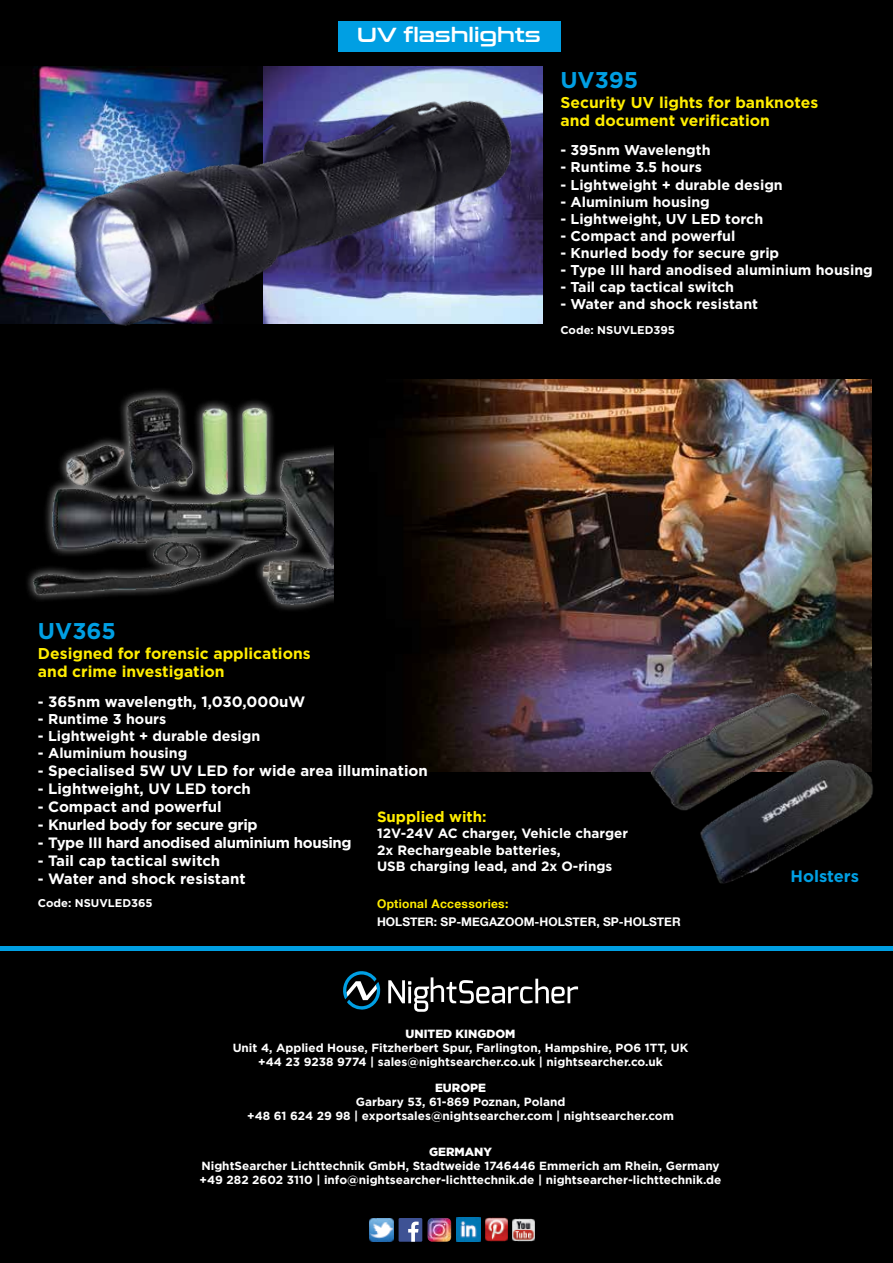
<style>
.page{position:relative;width:893px;height:1263px;background:#000}
.page>*{position:absolute;margin:0;border:0;box-sizing:border-box;transform-origin:0 0}
.t1{font:700 22.8px "Gotham";color:#009fe3}
.t2{font:20.25px "Conthrax Sb";color:#fff}
.t3{font:700 16.5px "Gotham";color:#009fe3}
.t4{font:700 15.6px/18px "Gotham";color:#ffed00}
.t5{font:700 15px "Gotham";color:#fff}
.t6{font:700 15px "Gotham";letter-spacing:-.025em;color:#fff}
.t7{font:700 15px "Gotham";color:#ffed00}
.t8{font:700 14.25px "Gotham";color:#fff}
.t9{font:700 13.5px/16.5px "Gotham";color:#fff}
.t10{font:700 12px "Helvetica Neue";color:#fff}
.t11{font:700 12px "Helvetica Neue";letter-spacing:.025em;color:#ffed00}
.t12{font:700 11.85px/13.8px "Gotham";color:#fff;text-align:center}
.t13{font:900 11.85px "Gotham";color:#fff}
.t14{font:700 11.25px "Gotham";color:#fff}
.s1{font-size:14.25px}
</style>
<div class="page">
<img style="left:0;top:66px;width:48px;height:258px">
<svg style="left:388px;top:977px;width:190px;height:35px"></svg>
<svg style="left:343px;top:971px;width:38px;height:39px"></svg>
<img style="left:370px;top:1218px;width:23px;height:24px">
<div style="left:399px;top:1218px;width:23px;height:24px;background:#3e5294"></div>
<svg style="left:408px;top:1221px;width:11px;height:21px"></svg>
<img style="left:456px;top:1218px;width:24px;height:23px">
<img style="left:427px;top:1218px;width:24px;height:24px">
<img style="left:485px;top:1218px;width:22px;height:23px">
<img style="left:512px;top:1218px;width:23px;height:24px">
<div style="left:0;top:946px;width:893px;height:5px;background:#009fe3"></div>
<img style="left:528px;top:66px;width:14px;height:258px">
<img style="left:48px;top:66px;width:480px;height:260px">
<div style="left:338px;top:21px;width:222px;height:31px;background:#009fe3"></div>
<img style="left:32px;top:390px;width:302px;height:219px">
<img style="left:404px;top:379px;width:468px;height:393px">
<img style="left:648px;top:682px;width:190px;height:129px">
<img style="left:698px;top:748px;width:175px;height:136px">
<h2 class="t2" style="left:357px;top:20px;width:185px">UV flashlights</h2>
<h1 class="t1" style="left:560px;top:66px;width:79px">UV395</h1>
<h3 class="t4" style="left:560px;top:93px;width:259px">Security UV lights for banknotes and document verification</h3>
<p class="t8" style="left:560px;top:142px;width:152px">- 395nm Wavelength</p>
<p class="t8" style="left:560px;top:159px;width:143px">- Runtime 3.5 hours</p>
<p class="t8" style="left:560px;top:176px;width:224px">- Lightweight + durable design</p>
<p class="t8" style="left:560px;top:193px;width:151px">- Aluminium housing</p>
<p class="t8" style="left:560px;top:210px;width:204px">- Lightweight, UV LED torch</p>
<p class="t8" style="left:560px;top:228px;width:177px">- Compact and powerful</p>
<p class="t8" style="left:560px;top:245px;width:220px">- Knurled body for secure grip</p>
<p class="t8" style="left:560px;top:262px;width:314px">- Type III hard anodised aluminium housing</p>
<p class="t8" style="left:560px;top:279px;width:175px">- Tail cap tactical switch</p>
<p class="t8" style="left:560px;top:296px;width:199px">- Water and shock resistant</p>
<p class="t14" style="left:560px;top:324px;width:116px">Code: NSUVLED395</p>
<h1 class="t1" style="left:38px;top:617px;width:79px">UV365</h1>
<h3 class="t4" style="left:38px;top:644px;width:274px">Designed for forensic applications and crime investigation</h3>
<p class="t5" style="left:38px;top:693px;width:269px"><span class="s1">-</span> 365nm wavelength, 1,030,000uW</p>
<p class="t8" style="left:38px;top:711px;width:130px">- Runtime 3 hours</p>
<p class="t8" style="left:38px;top:728px;width:224px">- Lightweight + durable design</p>
<p class="t8" style="left:38px;top:745px;width:151px">- Aluminium housing</p>
<p class="t5" style="left:38px;top:762px;width:391px"><span class="s1">-</span> Specialised 5W UV LED for wide area illumination</p>
<p class="t5" style="left:38px;top:780px;width:214px"><span class="s1">-</span> Lightweight, UV LED torch</p>
<p class="t5" style="left:38px;top:798px;width:185px"><span class="s1">-</span> Compact and powerful</p>
<p class="t6" style="left:38px;top:816px;width:221px"><span class="s1">-</span> Knurled body for secure grip</p>
<p class="t6" style="left:38px;top:834px;width:315px"><span class="s1">-</span> Type III hard anodised aluminium housing</p>
<p class="t5" style="left:38px;top:852px;width:184px"><span class="s1">-</span> Tail cap tactical switch</p>
<p class="t5" style="left:38px;top:870px;width:209px"><span class="s1">-</span> Water and shock resistant</p>
<p class="t7" style="left:377px;top:808px;width:111px">Supplied with:</p>
<p class="t9" style="left:377px;top:825px;width:253px">12V-24V AC charger, Vehicle charger<br>2x Rechargeable batteries,<br>USB charging lead, and 2x O-rings</p>
<p class="t11" style="left:377px;top:894px;width:133px">Optional Accessories:</p>
<p class="t10" style="left:377px;top:912px;width:305px">HOLSTER: SP-MEGAZOOM-HOLSTER, SP-HOLSTER</p>
<p class="t14" style="left:38px;top:896px;width:116px">Code: NSUVLED365</p>
<p class="t13" style="left:406px;top:1027px;width:111px">UNITED KINGDOM</p>
<p class="t12" style="left:233px;top:1041px;width:457px">Unit 4, Applied House, Fitzherbert Spur, Farlington, Hampshire, PO6 1TT, UK +44 23 9238 9774 | sales@nightsearcher.co.uk | nightsearcher.co.uk</p>
<p class="t13" style="left:435px;top:1081px;width:52px">EUROPE</p>
<p class="t12" style="left:247px;top:1095px;width:428px">Garbary 53, 61-869 Poznan, Poland<br>+48 61 624 29 98 | exportsales@nightsearcher.com | nightsearcher.com</p>
<p class="t13" style="left:429px;top:1145px;width:64px">GERMANY</p>
<p class="t12" style="left:200px;top:1158px;width:523px;text-align:left">NightSearcher Lichttechnik GmbH, Stadtweide 1746446 Emmerich am Rhein, Germany +49 282 2602 3110 | info@nightsearcher-lichttechnik.de | nightsearcher-lichttechnik.de</p>
<h3 class="t3" style="left:791px;top:866px;width:70px">Holsters</h3>
</div>
